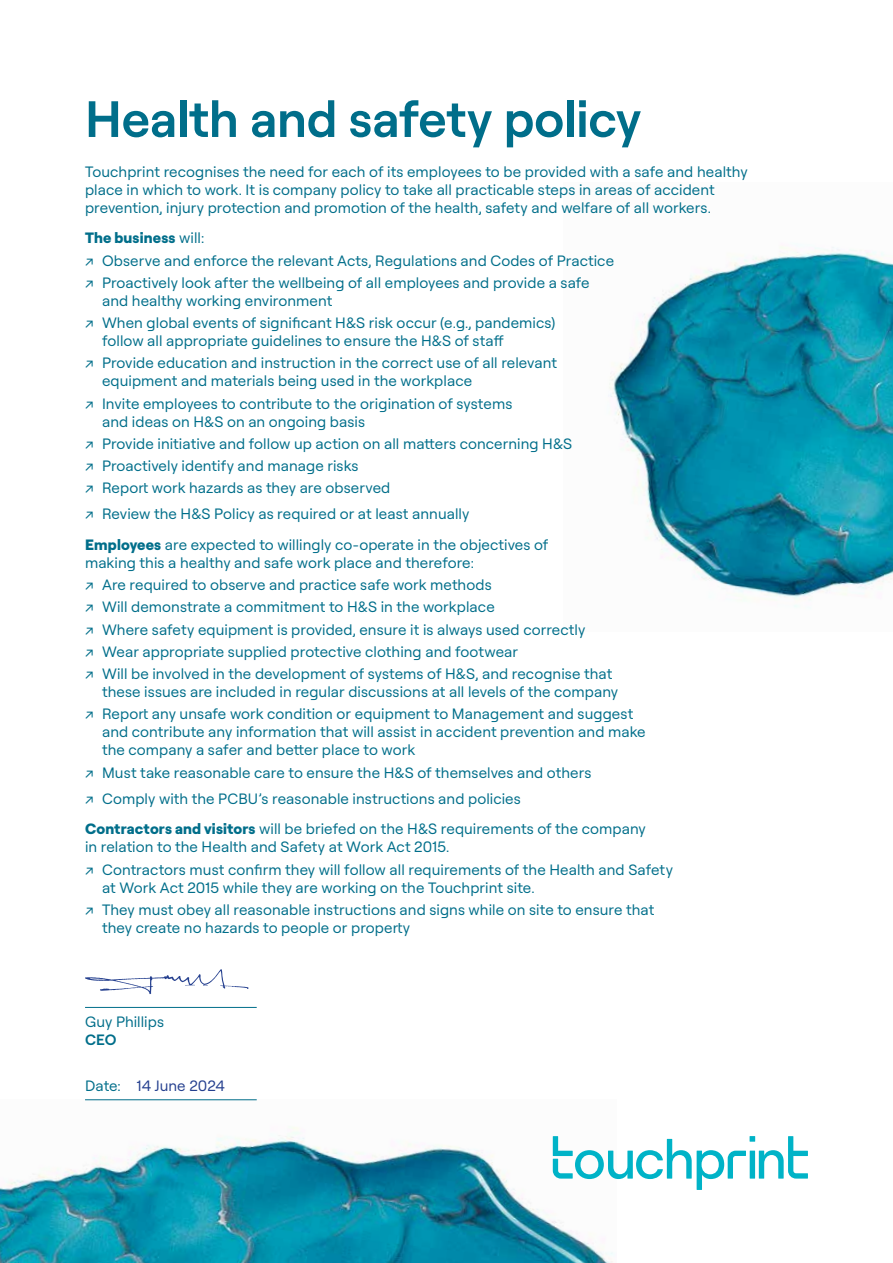
<style>
.page{position:relative;width:893px;height:1263px;background:#fff}
.page>*{position:absolute;margin:0;border:0;box-sizing:border-box;transform-origin:0 0}
.t1{font:600 51px "Roobert";letter-spacing:-.005em;color:#006e8a}
.t2{font:15px/22.2px "Roobert";letter-spacing:.005em;color:#006e8a}
.t3{font:15px "Roobert";color:#25408f}
.t4{font:600 15px "Roobert";color:#006e8a}
.s1{font-weight:800}
.s2{color:#006e8a}
</style>
<div class="page">
<img style="left:0;top:1100px;width:613px;height:163px">
<img style="left:609px;top:246px;width:284px;height:362px">
<svg style="left:85px;top:969px;width:164px;height:25px"></svg>
<hr style="left:85px;top:1007px;width:172px;height:1px;background:#006e8a">
<hr style="left:85px;top:1099px;width:172px;height:1px;background:#006e8a">
<svg style="left:553px;top:1136px;width:255px;height:54px"></svg>
<h1 class="t1" style="left:85px;top:79px;width:558px">Health and safety policy</h1>
<p class="t2" style="left:85px;top:161px;width:664px;line-height:18px">Touchprint recognises the need for each of its employees to be provided with a safe and healthy place in which to work. It is company policy to take all practicable steps in areas of accident prevention, injury protection and promotion of the health, safety and welfare of all workers.</p>
<p class="t2" style="left:85px;top:226px;width:531px"><span class="s1">The business</span> will:<br>↗ Observe and enforce the relevant Acts, Regulations and Codes of Practice ↗ Proactively look after the wellbeing of all employees and provide a safe</p>
<p class="t2" style="left:85px;top:288px;width:472px;text-indent:17px">and healthy working environment<br>↗ When global events of significant H&amp;S risk occur (e.g., pandemics)</p>
<p class="t2" style="left:85px;top:328px;width:474px;text-indent:17px">follow all appropriate guidelines to ensure the H&amp;S of staff<br>↗ Provide education and instruction in the correct use of all relevant</p>
<p class="t2" style="left:85px;top:369px;width:429px;text-indent:17px">equipment and materials being used in the workplace<br>↗ Invite employees to contribute to the origination of systems</p>
<p class="t2" style="left:85px;top:409px;width:489px;text-indent:17px">and ideas on H&amp;S on an ongoing basis<br>↗ Provide initiative and follow up action on all matters concerning H&amp;S ↗ Proactively identify and manage risks<br>↗ Report work hazards as they are observed</p>
<p class="t2" style="left:85px;top:497px;width:465px;line-height:30.8px">↗ Review the H&amp;S Policy as required or at least annually<br><span class="s1">Employees</span> are expected to willingly co-operate in the objectives of</p>
<p class="t2" style="left:85px;top:550px;width:529px">making this a healthy and safe work place and therefore:<br>↗ Are required to observe and practice safe work methods<br>↗ Will demonstrate a commitment to H&amp;S in the workplace<br>↗ Where safety equipment is provided, ensure it is always used correctly<br>↗ Wear appropriate supplied protective clothing and footwear<br>↗ Will be involved in the development of systems of H&amp;S, and recognise that</p>
<p class="t2" style="left:85px;top:680px;width:550px;text-align:center">these issues are included in regular discussions at all levels of the company<br>↗ Report any unsafe work condition or equipment to Management and suggest</p>
<p class="t2" style="left:102px;top:722px;width:545px;line-height:18px">and contribute any information that will assist in accident prevention and make the company a safer and better place to work</p>
<p class="t2" style="left:85px;top:758px;width:508px;line-height:25.8px">↗ Must take reasonable care to ensure the H&amp;S of themselves and others ↗ Comply with the PCBU’s reasonable instructions and policies</p>
<p class="t2" style="left:85px;top:819px;width:562px;line-height:18px"><span class="s1">Contractors and visitors</span> will be briefed on the H&amp;S requirements of the company in relation to the Health and Safety at Work Act 2015.</p>
<p class="t2" style="left:102px;top:859px;width:572px;line-height:18px;text-indent:-17px">↗ Contractors must confirm they will follow all requirements of the Health and Safety at Work Act 2015 while they are working on the Touchprint site.</p>
<p class="t2" style="left:102px;top:899px;width:554px;line-height:18px;text-indent:-17px">↗ They must obey all reasonable instructions and signs while on site to ensure that they create no hazards to people or property</p>
<p class="t2" style="left:85px;top:1009px;width:81px">Guy Phillips</p>
<p class="t4" style="left:85px;top:1028px;width:33px">CEO</p>
<p class="t3" style="left:85px;top:1074px;width:141px"><span class="s2">Date:</span> 14 June 2024</p>
</div>
